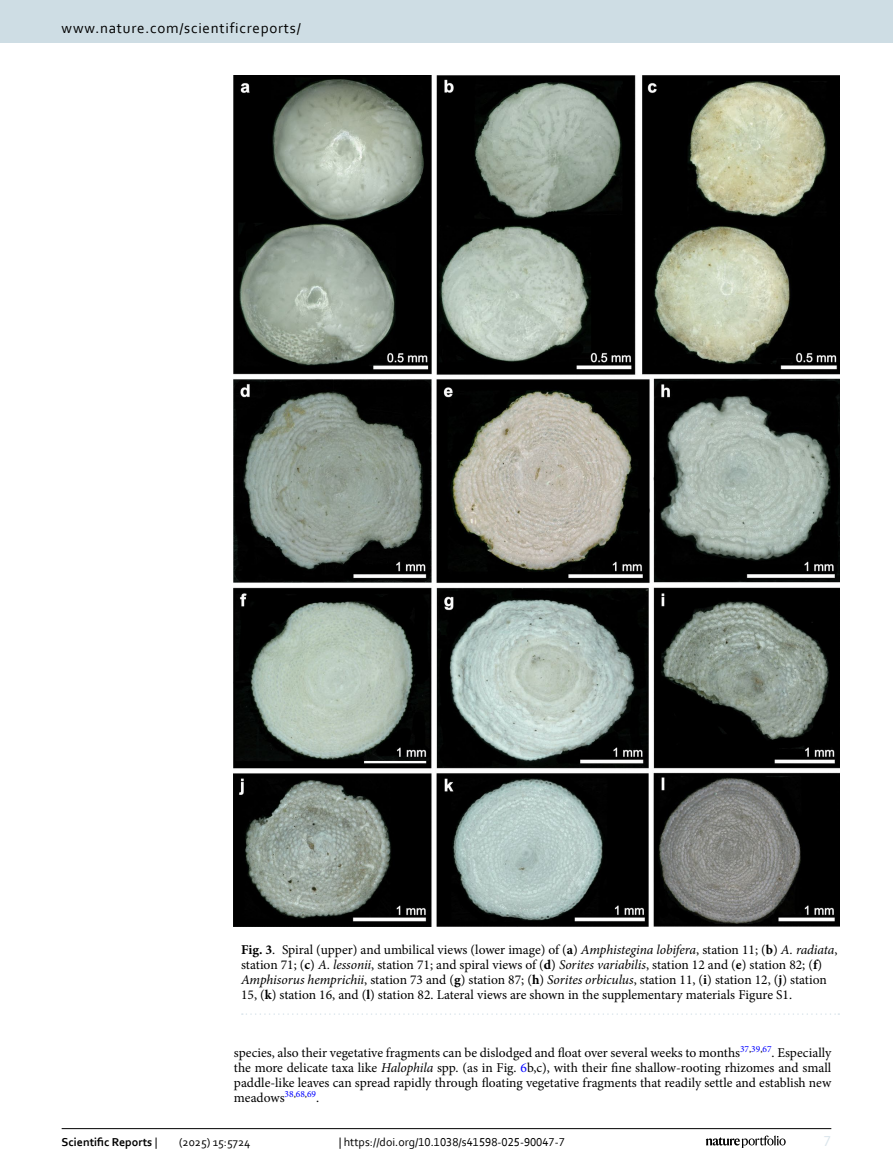
<style>
.page{position:relative;width:893px;height:1174px;background:#fff}
.page>*{position:absolute;margin:0;border:0;box-sizing:border-box;transform-origin:0 0}
.t1{font:15px "Corbel";letter-spacing:.05em;color:#000}
.t2{font:15px "Corbel";color:#d9e4eb}
.Figure_Caption{font:13.5px/15px "Minion Pro";color:#000}
.Body_Text_Indent{font:13.5px/15px "Minion Pro";color:#000;text-align:justify}
.t3{font:12px "Corbel";color:#000}
.t4{font:700 12px "Corbel";color:#000}
.s1{font-weight:700}
.s2{font-style:italic}
.s3{color:#00f}
.s4{font-weight:400}
</style>
<div class="page">
<img style="left:234px;top:76px;width:605px;height:850px">
<svg style="left:242px;top:1013px;width:597px;height:1px"></svg>
<hr style="left:62px;top:1128px;width:769px;height:1px;background:#000">
<svg style="left:706px;top:1135px;width:80px;height:12px"></svg>
<div style="left:0;top:0;width:893px;height:43px;background:#cedde4"></div>
<p class="t1" style="left:62px;top:18px;width:241px">www.nature.com/scientificreports/</p>
<p class="Figure_Caption" style="left:241px;top:942px;width:598px"><span class="s1">Fig. 3</span>. Spiral (upper) and umbilical views (lower image) of (<span class="s1">a</span>) <span class="s2">Amphistegina lobifera</span>, station 11; (<span class="s1">b</span>) <span class="s2">A. radiata</span>, station 71; (<span class="s1">c</span>) <span class="s2">A. lessonii</span>, station 71; and spiral views of (<span class="s1">d</span>) <span class="s2">Sorites variabilis</span>, station 12 and (<span class="s1">e</span>) station 82; (<span class="s1">f</span>)<br><span class="s2">Amphisorus hemprichii</span>, station 73 and (<span class="s1">g</span>) station 87; (<span class="s1">h</span>) <span class="s2">Sorites orbiculus</span>, station 11, (<span class="s1">i</span>) station 12, (<span class="s1">j</span>) station 15, (<span class="s1">k</span>) station 16, and (<span class="s1">l</span>) station 82. Lateral views are shown in the supplementary materials Figure S1.</p>
<p class="Body_Text_Indent" style="left:234px;top:1045px;width:599px">species, also their vegetative fragments can be dislodged and float over several weeks to months<sup>37</sup><sup>,</sup><sup>39</sup><sup>,</sup><sup>67</sup>. Especially the more delicate taxa like <span class="s2">Halophila</span> spp. (as in Fig. <span class="s3">6</span>b,c), with their fine shallow-rooting rhizomes and small paddle-like leaves can spread rapidly through floating vegetative fragments that readily settle and establish new meadows<sup>38</sup><sup>,</sup><sup>68</sup><sup>,</sup><sup>69</sup>.</p>
<p class="t4" style="left:62px;top:1134px;width:97px">Scientific Reports <span class="s4">|</span></p>
<p class="t3" style="left:179px;top:1134px;width:73px">(2025) 15:5724</p>
<p class="t3" style="left:339px;top:1134px;width:228px">| https://doi.org/10.1038/s41598-025-90047-7</p>
<p class="t2" style="left:824px;top:1132px;width:9px">7</p>
</div>
